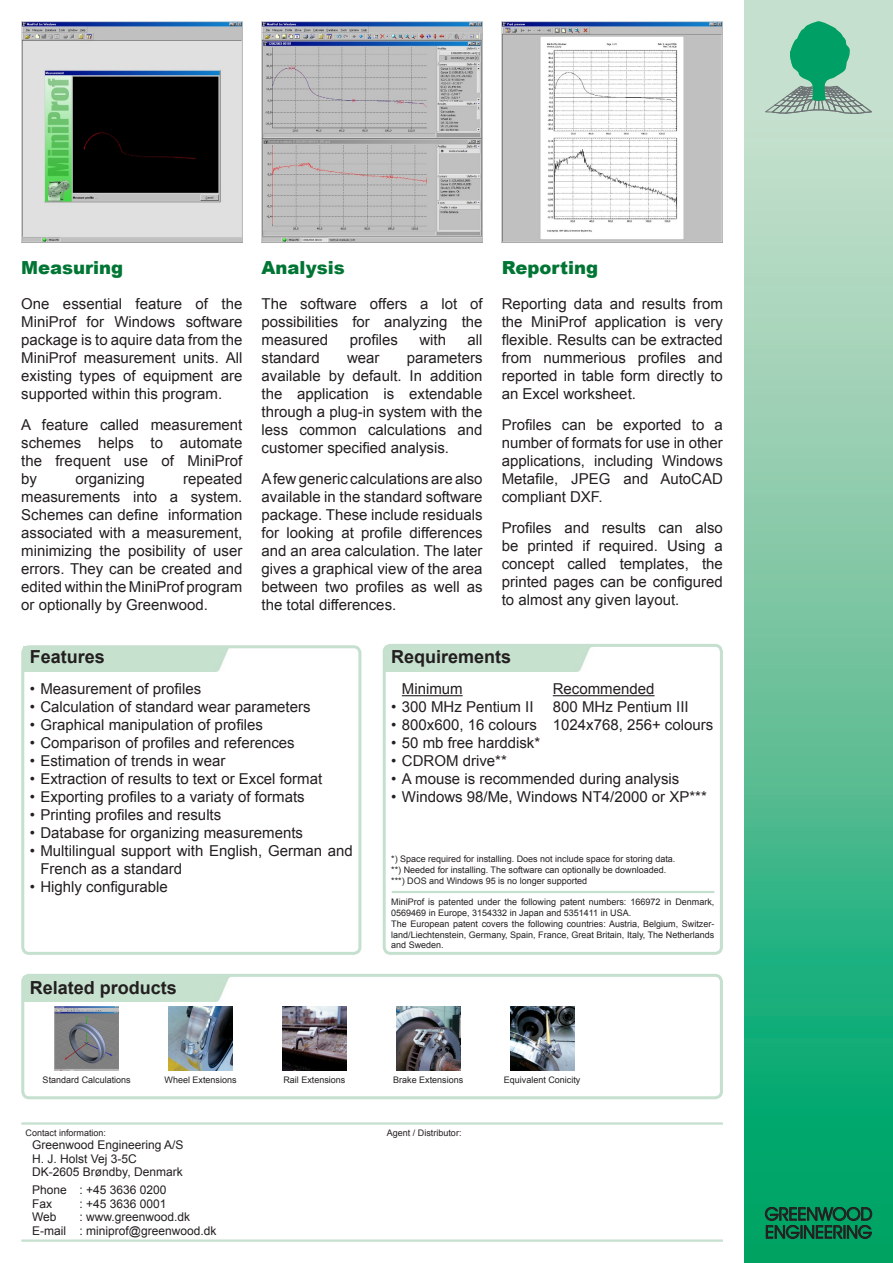
<style>
.page{position:relative;width:893px;height:1263px;background:#fff}
.page>*{position:absolute;margin:0;border:0;box-sizing:border-box;transform-origin:0 0}
.t1{font:700 18px "Arial";color:#231f20}
.t2{font:900 18px "Arial";color:#007534}
.t3{font:17.7px/18px "Avant Garde IT Cby BT";color:#231f20}
.t4{font:15px/18px "Arial";color:#231f20;text-align:justify}
.t5{font:12px/13.5px "Arial";color:#231f20}
.t6{font:9px/10.8px "Arial";color:#231f20}
</style>
<div class="page">
<hr style="left:21px;top:1122px;width:702px;height:3px;background:#c5e0ce">
<hr style="left:21px;top:1239px;width:702px;height:3px;background:#c5e0ce">
<div style="left:744px;top:0;width:149px;height:115px;background:#c5e0ce"></div>
<svg style="left:765px;top:21px;width:107px;height:93px"></svg>
<svg style="left:744px;top:115px;width:148px;height:1148px;background:#63c19a"></svg>
<svg style="left:765px;top:1206px;width:107px;height:33px;background:#0d6f49"></svg>
<svg style="left:892px;top:115px;width:1px;height:1148px"></svg>
<svg style="left:21px;top:645px;width:341px;height:308px"></svg>
<svg style="left:382px;top:644px;width:341px;height:309px"></svg>
<hr style="left:402px;top:695px;width:61px;height:1px;background:#231f20">
<hr style="left:553px;top:695px;width:101px;height:1px;background:#231f20">
<svg style="left:21px;top:973px;width:702px;height:125px"></svg>
<img style="left:55px;top:1007px;width:64px;height:64px">
<img style="left:169px;top:1007px;width:63px;height:64px">
<img style="left:282px;top:1007px;width:64px;height:64px">
<img style="left:396px;top:1007px;width:64px;height:64px">
<img style="left:510px;top:1007px;width:64px;height:64px">
<hr style="left:392px;top:891px;width:322px;height:2px;background:#c5e0ce">
<img style="left:21px;top:21px;width:221px;height:221px">
<img style="left:261px;top:21px;width:222px;height:221px">
<img style="left:502px;top:21px;width:221px;height:221px">
<p class="t2" style="left:21px;top:255px;width:104px">Measuring</p>
<p class="t4" style="left:21px;top:295px;width:223px">One essential feature of the MiniProf for Windows software package is to aquire data from the MiniProf measurement units. All existing types of equipment are supported within this program.</p>
<p class="t4" style="left:21px;top:416px;width:223px">A feature called measurement schemes helps to automate the frequent use of MiniProf by</p>
<p class="t4" style="left:21px;top:470px;width:223px;text-indent:162px">repeated measurements into a system.<br>Schemes can define information associated with a measurement, minimizing the posibility of user errors. They can be created and edited within the MiniProf program or optionally by Greenwood.</p>
<p class="t4" style="left:76px;top:470px;width:71px">organizing</p>
<p class="t2" style="left:261px;top:255px;width:85px">Analysis</p>
<p class="t4" style="left:261px;top:295px;width:223px">The software offers a lot of possibilities for analyzing the measured</p>
<p class="t4" style="left:350px;top:331px;width:50px">profiles</p>
<p class="t4" style="left:419px;top:331px;width:28px">with</p>
<p class="t4" style="left:468px;top:331px;width:16px">all</p>
<p class="t4" style="left:261px;top:349px;width:60px">standard</p>
<p class="t4" style="left:347px;top:349px;width:34px">wear</p>
<p class="t4" style="left:261px;top:349px;width:223px;text-indent:145px">parameters available by default. In addition the application is extendable through a plug-in system with the less common calculations and customer specified analysis.</p>
<p class="t4" style="left:261px;top:470px;width:223px">A few generic calculations are also available in the standard software package. These include residuals for looking at profile differences and an area calculation. The later gives a graphical view of the area between two profiles as well as the total differences.</p>
<p class="t2" style="left:502px;top:255px;width:98px">Reporting</p>
<p class="t4" style="left:502px;top:295px;width:223px">Reporting data and results from the MiniProf application is very flexible. Results can be extracted from nummerious profiles and reported in table form directly to an Excel worksheet.</p>
<p class="t4" style="left:502px;top:416px;width:223px">Profiles can be exported to a number of formats for use in other applications, including Windows Metafile, JPEG and AutoCAD compliant DXF.</p>
<p class="t4" style="left:502px;top:519px;width:223px">Profiles and results can also be printed if required. Using a concept called templates, the printed pages can be configured to almost any given layout.</p>
<p class="t1" style="left:30px;top:645px;width:77px">Features</p>
<p class="t4" style="left:30px;top:680px;width:173px">• Measurement of profiles</p>
<p class="t4" style="left:30px;top:698px;width:282px">• Calculation of standard wear parameters</p>
<p class="t4" style="left:30px;top:716px;width:235px">• Graphical manipulation of profiles</p>
<p class="t4" style="left:30px;top:734px;width:266px">• Comparison of profiles and references</p>
<p class="t4" style="left:30px;top:752px;width:197px">• Estimation of trends in wear</p>
<p class="t4" style="left:30px;top:770px;width:294px">• Extraction of results to text or Excel format</p>
<p class="t4" style="left:30px;top:788px;width:276px">• Exporting profiles to a variaty of formats</p>
<p class="t4" style="left:30px;top:806px;width:193px">• Printing profiles and results</p>
<p class="t4" style="left:30px;top:824px;width:275px">• Database for organizing measurements</p>
<p class="t4" style="left:40px;top:842px;width:314px;text-indent:-11px">• Multilingual support with English, German and<br>French as a standard</p>
<p class="t4" style="left:30px;top:878px;width:140px">• Highly configurable</p>
<p class="t1" style="left:30px;top:976px;width:149px">Related products</p>
<p class="t1" style="left:391px;top:645px;width:122px">Requirements</p>
<p class="t4" style="left:402px;top:680px;width:62px">Minimum</p>
<p class="t4" style="left:553px;top:680px;width:103px">Recommended</p>
<p class="t4" style="left:391px;top:698px;width:144px">• 300 MHz Pentium II</p>
<p class="t4" style="left:553px;top:698px;width:137px">800 MHz Pentium III</p>
<p class="t4" style="left:391px;top:716px;width:324px">• 800x600, 16 colours 1024x768, 256+ colours</p>
<p class="t4" style="left:391px;top:734px;width:151px">• 50 mb free harddisk*</p>
<p class="t4" style="left:391px;top:752px;width:117px">• CDROM drive**</p>
<p class="t4" style="left:391px;top:770px;width:290px">• A mouse is recommended during analysis</p>
<p class="t4" style="left:391px;top:788px;width:317px">• Windows 98/Me, Windows NT4/2000 or XP***</p>
<p class="t6" style="left:391px;top:853px;width:286px">*) Space required for installing. Does not include space for storing data. **) Needed for installing. The software can optionally be downloaded. ***) DOS and Windows 95 is no longer supported</p>
<p class="t6" style="left:391px;top:897px;width:325px">MiniProf is patented under the following patent numbers: 166972 in Denmark, 0569469 in Europe, 3154332 in Japan and 5351411 in USA.<br>The European patent covers the following countries: Austria, Belgium, Switzer&shy;land/Liechtenstein, Germany, Spain, France, Great Britain, Italy, The Netherlands and Sweden.</p>
<p class="t6" style="left:43px;top:1075px;width:90px">Standard Calculations</p>
<p class="t6" style="left:165px;top:1075px;width:74px">Wheel Extensions</p>
<p class="t6" style="left:283px;top:1075px;width:64px">Rail Extensions</p>
<p class="t6" style="left:393px;top:1075px;width:72px">Brake Extensions</p>
<p class="t6" style="left:504px;top:1075px;width:78px">Equivalent Conicity</p>
<p class="t6" style="left:26px;top:1127px;width:82px">Contact information:</p>
<p class="t5" style="left:32px;top:1138px;width:153px">Greenwood Engineering A/S<br>H. J. Holst Vej 3-5C<br>DK-2605 Brøndby, Denmark</p>
<p class="t5" style="left:32px;top:1183px;width:136px">Phone : +45 3636 0200<br>Fax</p>
<p class="t5" style="left:80px;top:1197px;width:89px">: +45 3636 0001</p>
<p class="t5" style="left:32px;top:1210px;width:26px">Web</p>
<p class="t5" style="left:32px;top:1210px;width:186px;text-indent:47px">: www.greenwood.dk<br>E-mail : miniprof@greenwood.dk</p>
<p class="t6" style="left:387px;top:1127px;width:76px">Agent / Distributor:</p>
<p class="t3" style="left:765px;top:1205px;width:109px">GREENWOOD<br>ENGINEERING</p>
</div>
